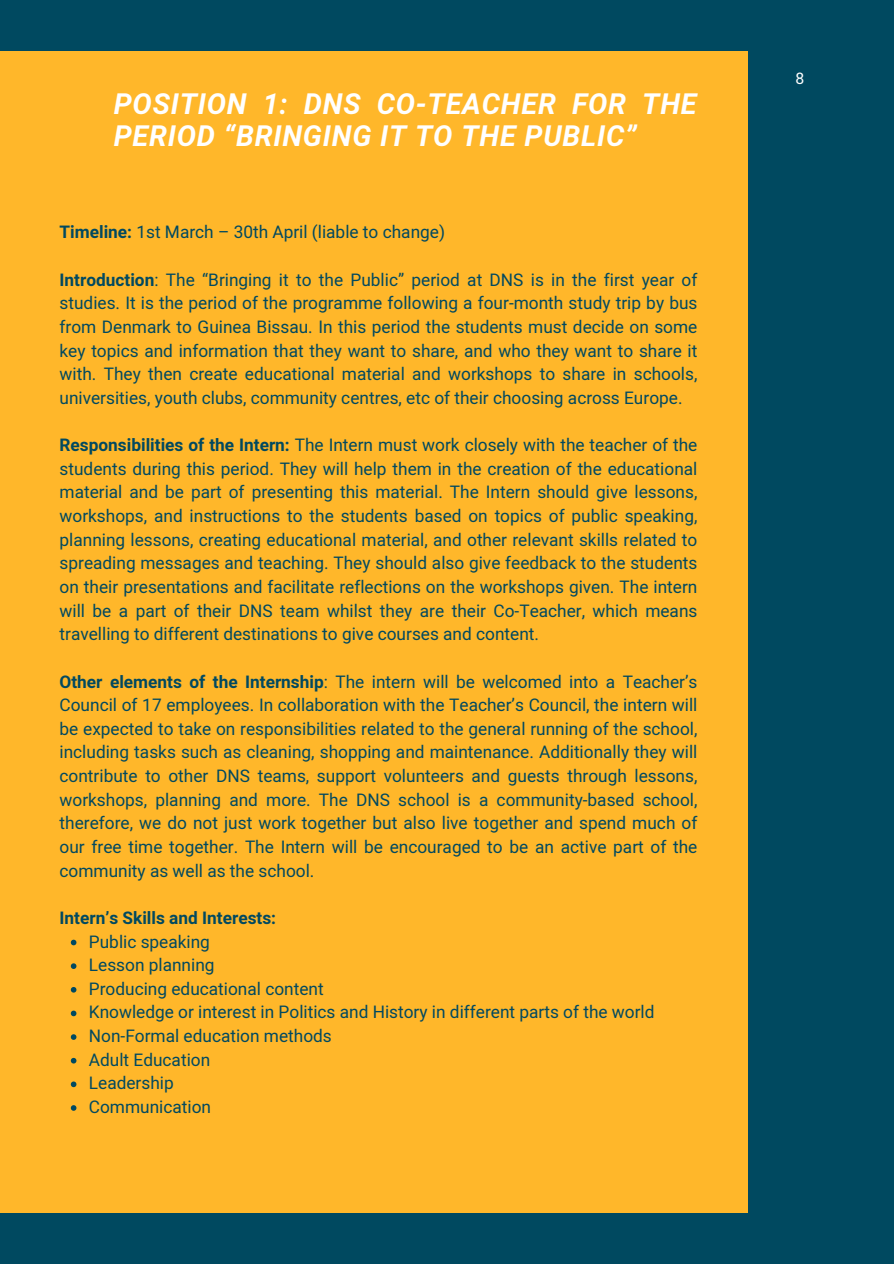
<style>
.page{position:relative;width:894px;height:1264px;background:#fff}
.page>*{position:absolute;margin:0;border:0;box-sizing:border-box;transform-origin:0 0}
.t1{font:italic 700 28.65px/31.8px "Mardoto";letter-spacing:.03em;color:#fff}
.t2{font:17.25px/23.7px "Mardoto";color:#004960;text-align:justify}
.t3{font:700 17.25px "Mardoto";color:#004960}
.t4{font:15.75px "Mardoto";color:#fff}
.s1{font-weight:700}
</style>
<div class="page">
<div style="left:0;top:0;width:893px;height:1263px;background:#004960"></div>
<div style="left:0;top:51px;width:747px;height:1161px;background:#ffb72a"></div>
<svg style="left:71px;top:939px;width:5px;height:6px"></svg>
<svg style="left:71px;top:963px;width:5px;height:5px"></svg>
<svg style="left:71px;top:987px;width:5px;height:5px"></svg>
<svg style="left:71px;top:1010px;width:5px;height:6px"></svg>
<svg style="left:71px;top:1034px;width:5px;height:5px"></svg>
<svg style="left:71px;top:1057px;width:5px;height:6px"></svg>
<svg style="left:71px;top:1081px;width:5px;height:6px"></svg>
<svg style="left:71px;top:1105px;width:5px;height:5px"></svg>
<p class="t1" style="left:114px;top:88px;width:584px">POSITION 1: DNS CO-TEACHER FOR THE<br>PERIOD “BRINGING IT TO THE PUBLIC”</p>
<h1 class="t2" style="left:60px;top:221px;width:387px"><span class="s1">Timeline:</span> 1st March – 30th April (liable to change)</h1>
<p class="t2" style="left:60px;top:268px;width:639px"><span class="s1">Introduction</span>: The “Bringing it to the Public” period at DNS is in the first year of studies. It is the period of the programme following a four-month study trip by bus from Denmark to Guinea Bissau. In this period the students must decide on some key topics and information that they want to share, and who they want to share it with. They then create educational material and workshops to share in schools, universities, youth clubs, community centres, etc of their choosing across Europe.</p>
<p class="t2" style="left:60px;top:433px;width:639px"><span class="s1">Responsibilities of the Intern:</span> The Intern must work closely with the teacher of the students during this period. They will help them in the creation of the educational material and be part of presenting this material. The Intern should give lessons, workshops, and instructions to the students based on topics of public speaking, planning lessons, creating educational material, and other relevant skills related to spreading messages and teaching. They should also give feedback to the students on their presentations and facilitate reflections on the workshops given. The intern will be a part of their DNS team whilst they are their Co-Teacher, which means travelling to different destinations to give courses and content.</p>
<p class="t2" style="left:60px;top:670px;width:639px"><span class="s1">Other elements of the Internship</span>: The intern will be welcomed into a Teacher’s Council of 17 employees. In collaboration with the Teacher’s Council, the intern will be expected to take on responsibilities related to the general running of the school, including tasks such as cleaning, shopping and maintenance. Additionally they will contribute to other DNS teams, support volunteers and guests through lessons, workshops, planning and more. The DNS school is a community-based school, therefore, we do not just work together but also live together and spend much of our free time together. The Intern will be encouraged to be an active part of the community as well as the school.</p>
<p class="t3" style="left:60px;top:908px;width:218px">Intern’s Skills and Interests:</p>
<h2 class="t2" style="left:89px;top:929px;width:122px">Public speaking</h2>
<p class="t2" style="left:89px;top:953px;width:127px">Lesson planning</p>
<p class="t2" style="left:89px;top:977px;width:236px">Producing educational content</p>
<p class="t2" style="left:89px;top:1000px;width:567px">Knowledge or interest in Politics and History in different parts of the world</p>
<p class="t2" style="left:89px;top:1024px;width:244px">Non-Formal education methods</p>
<p class="t2" style="left:89px;top:1048px;width:123px">Adult Education</p>
<p class="t2" style="left:89px;top:1071px;width:86px">Leadership</p>
<p class="t2" style="left:89px;top:1095px;width:124px">Communication</p>
<p class="t4" style="left:795px;top:70px;width:10px">8</p>
</div>
